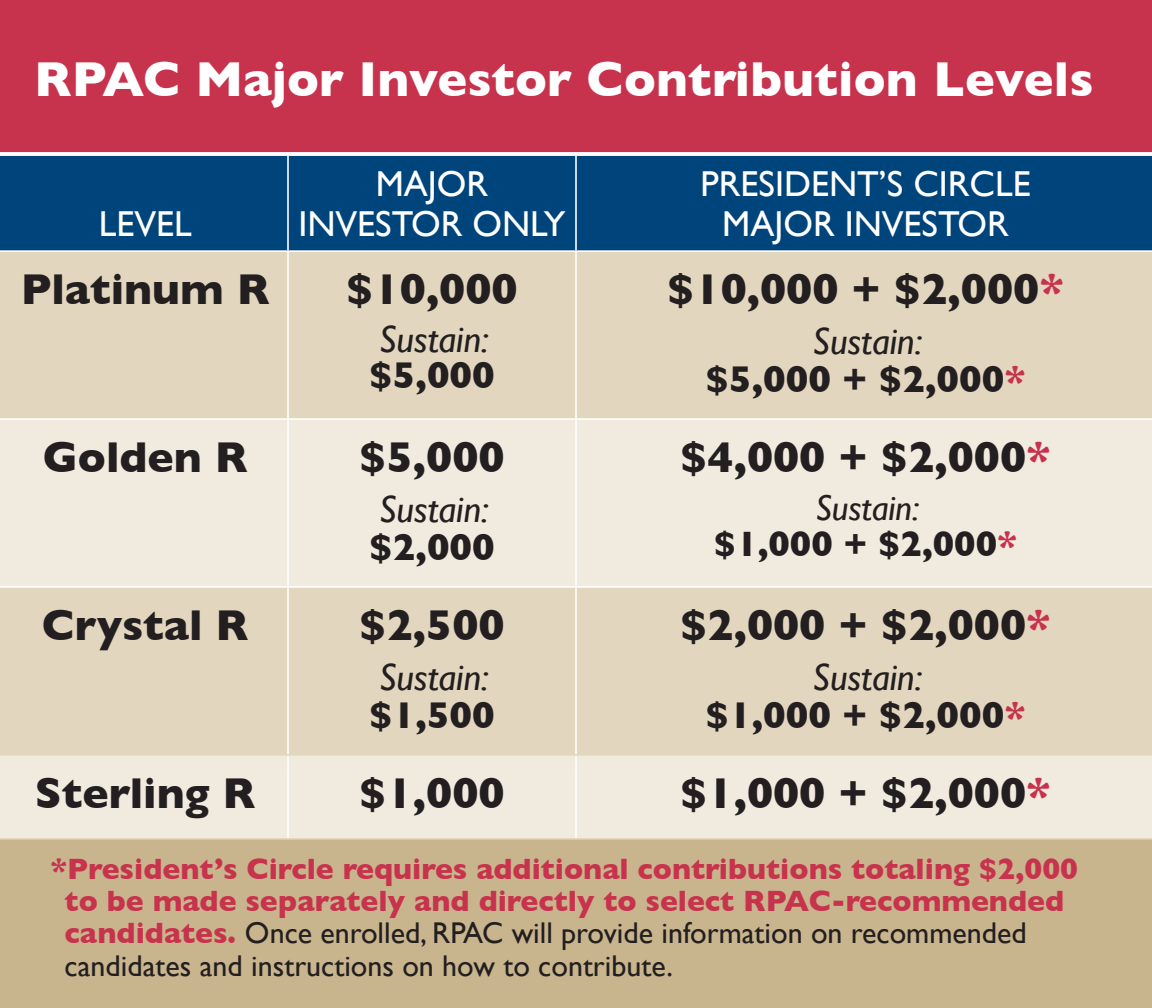
<style>
.page{position:relative;width:1152px;height:1008px;background:#fff}
.page>*{position:absolute;margin:0;border:0;box-sizing:border-box;transform-origin:0 0}
.t1{font:700 50px "Gill Sans";color:#fff}
.Subhead{font:700 44px "Gill Sans";color:#231f20}
.Subhead-2{font:700 38px/38px "Gill Sans";color:#231f20;text-align:center}
.Subhead-3{font:italic 38px/38px "Gill Sans";color:#231f20}
.Subhead-4{font:36px/39.6px "Gill Sans";color:#fff;text-align:center}
.Subhead-5{font:700 36px/36px "Gill Sans";color:#231f20;text-align:center}
._6_GILL_SANS_REGULAR{font:700 30px/32.4px "Gill Sans";color:#c7334d}
.s1{font-weight:700;font-style:normal}
.s2{color:#c7334d}
.s3{font-weight:400;font-style:italic}
.s4{font-weight:400;color:#231f20}
</style>
<div class="page">
<div style="left:0;top:829px;width:1152px;height:179px;background:#c9b58d"></div>
<div style="left:0;top:156px;width:1152px;height:94px;background:#00447c"></div>
<div style="left:0;top:252px;width:1152px;height:166px;background:#e3d6bf"></div>
<svg style="left:0;top:420px;width:1152px;height:418px;background:#ebe1d1"></svg>
<hr style="left:287px;top:156px;width:2px;height:94px;background:#fff">
<hr style="left:575px;top:156px;width:2px;height:94px;background:#fff">
<hr style="left:287px;top:252px;width:2px;height:166px;background:#fff">
<hr style="left:575px;top:252px;width:2px;height:166px;background:#fff">
<hr style="left:287px;top:420px;width:2px;height:166px;background:#fff">
<hr style="left:575px;top:420px;width:2px;height:166px;background:#fff">
<hr style="left:0;top:586px;width:288px;height:2px;background:#fff">
<hr style="left:288px;top:586px;width:288px;height:2px;background:#fff">
<hr style="left:287px;top:588px;width:2px;height:166px;background:#fff">
<hr style="left:576px;top:586px;width:576px;height:2px;background:#fff">
<hr style="left:575px;top:588px;width:2px;height:166px;background:#fff">
<hr style="left:287px;top:756px;width:2px;height:82px;background:#fff">
<hr style="left:575px;top:756px;width:2px;height:82px;background:#fff">
<hr style="left:0;top:754px;width:288px;height:2px;background:#e3d6bf">
<hr style="left:288px;top:754px;width:288px;height:2px;background:#e3d6bf">
<hr style="left:576px;top:754px;width:576px;height:2px;background:#e3d6bf">
<hr style="left:0;top:838px;width:288px;height:2px;background:#e3d6bf">
<hr style="left:288px;top:838px;width:288px;height:2px;background:#e3d6bf">
<hr style="left:576px;top:838px;width:576px;height:2px;background:#e3d6bf">
<div style="left:0;top:0;width:1152px;height:153px;background:#c7334d"></div>
<p class="t1" style="left:34px;top:50px;width:1061px">RPAC Major Investor Contribution Levels</p>
<p class="Subhead-4" style="left:99px;top:203px;width:95px">LEVEL</p>
<p class="Subhead-4" style="left:298px;top:164px;width:269px">MAJOR<br>INVESTOR ONLY</p>
<p class="Subhead-4" style="left:701px;top:164px;width:332px">PRESIDENT’S CIRCLE</p>
<p class="Subhead-4" style="left:722px;top:203px;width:288px">MAJOR INVESTOR</p>
<p class="Subhead" style="left:21px;top:263px;width:250px">Platinum R</p>
<p class="Subhead" style="left:346px;top:263px;width:173px">$10,000</p>
<p class="Subhead-3" style="left:369px;top:321px;width:127px;line-height:36px">Sustain: <span class="s1">$5,000</span></p>
<p class="Subhead" style="left:43px;top:431px;width:206px">Golden R</p>
<p class="Subhead" style="left:359px;top:431px;width:147px">$5,000</p>
<p class="Subhead-3" style="left:369px;top:490px;width:127px">Sustain: <span class="s1">$2,000</span></p>
<p class="Subhead" style="left:42px;top:599px;width:208px">Crystal R</p>
<p class="Subhead" style="left:359px;top:599px;width:147px">$2,500</p>
<p class="Subhead-3" style="left:369px;top:658px;width:127px">Sustain: <span class="s1">$1,500</span></p>
<p class="Subhead" style="left:667px;top:263px;width:399px">$10,000 + $2,000<span class="s2">*</span></p>
<p class="Subhead-2" style="left:705px;top:322px;width:322px"><span class="s3">Sustain:<br></span>$5,000 + $2,000<span class="s2">*</span></p>
<p class="Subhead" style="left:680px;top:431px;width:372px">$4,000 + $2,000<span class="s2">*</span></p>
<p class="Subhead-5" style="left:714px;top:490px;width:305px"><span class="s3">Sustain:<br></span>$1,000 + $2,000<span class="s2">*</span></p>
<p class="Subhead" style="left:680px;top:599px;width:372px">$2,000 + $2,000<span class="s2">*</span></p>
<p class="Subhead-2" style="left:705px;top:658px;width:322px"><span class="s3">Sustain:<br></span>$1,000 + $2,000<span class="s2">*</span></p>
<p class="Subhead" style="left:35px;top:767px;width:222px">Sterling R</p>
<p class="Subhead" style="left:359px;top:767px;width:147px">$1,000</p>
<p class="Subhead" style="left:680px;top:767px;width:372px">$1,000 + $2,000<span class="s2">*</span></p>
<p class="_6_GILL_SANS_REGULAR" style="left:65px;top:853px;width:1015px;text-indent:-14px">*President’s Circle requires additional contributions totaling $2,000 to be made separately and directly to select RPAC-recommended candidates. <span class="s4">Once enrolled, RPAC will provide information on recommended candidates and instructions on how to contribute.</span></p>
</div>
